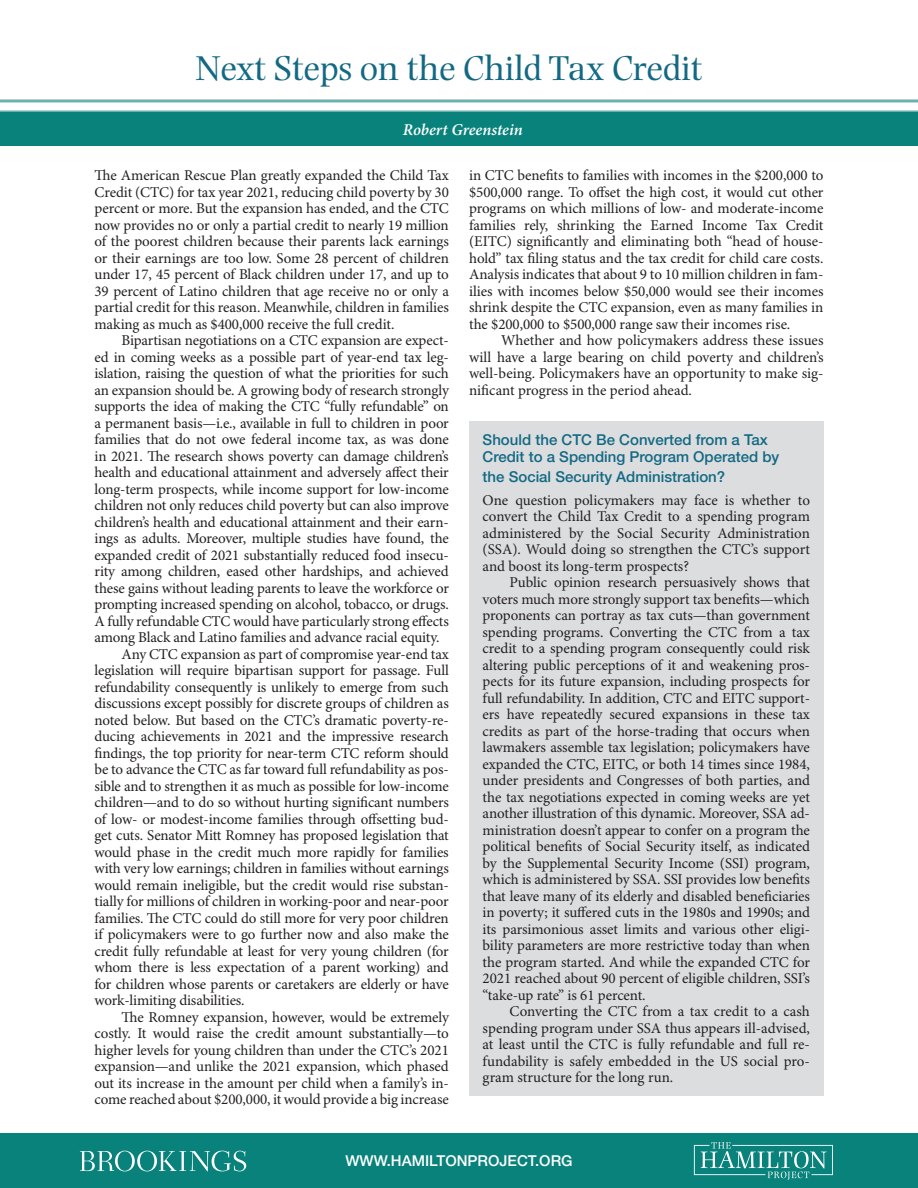
<style>
.page{position:relative;width:918px;height:1188px;background:#fff}
.page>*{position:absolute;margin:0;border:0;box-sizing:border-box;transform-origin:0 0}
.t1{font:36px "Photina MT Std";color:#136983}
.t2{font:italic 600 16.5px "Minion Pro";letter-spacing:-.005em;color:#fff}
.t3{font:15px/16.5px "Minion Pro";letter-spacing:-.01em;color:#231f20;text-align:justify}
.t4{font:500 15px/16.5px "Helvetica Neue LT Std";color:#136983}
.t5{font:500 15px "Helvetica Neue LT Std";color:#fff}
</style>
<div class="page">
<div style="left:0;top:1133px;width:918px;height:55px;background:#08827a"></div>
<svg style="left:694px;top:1142px;width:139px;height:38px"></svg>
<svg style="left:80px;top:1151px;width:166px;height:20px"></svg>
<div style="left:0;top:111px;width:918px;height:35px;background:#08827b"></div>
<hr style="left:0;top:99px;width:918px;height:3px;background:#6cb0af">
<hr style="left:0;top:110px;width:918px;height:2px;background:#6cb0af">
<div style="left:469px;top:421px;width:355px;height:675px;background:#dcdddf"></div>
<h1 class="t1" style="left:195px;top:48px;width:509px">Next Steps on the Child Tax Credit</h1>
<p class="t2" style="left:403px;top:119px;width:121px">Robert Greenstein</p>
<p class="t3" style="left:94px;top:168px;width:356px">The American Rescue Plan greatly expanded the Child Tax Credit (CTC) for tax year 2021, reducing child poverty by 30 percent or more. But the expansion has ended, and the CTC now provides no or only a partial credit to nearly 19 million of the poorest children because their parents lack earnings or their earnings are too low. Some 28 percent of children under 17, 45 percent of Black children under 17, and up to 39 percent of Latino children that age receive no or only a partial credit for this reason. Meanwhile, children in families making as much as $400,000 receive the full credit.</p>
<p class="t3" style="left:122px;top:333px;width:329px">Bipartisan negotiations on a CTC expansion are expect-</p>
<p class="t3" style="left:94px;top:349px;width:356px">ed in coming weeks as a possible part of year-end tax leg-</p>
<p class="t3" style="left:94px;top:366px;width:356px">islation, raising the question of what the priorities for such</p>
<p class="t3" style="left:94px;top:382px;width:356px">an expansion should be. A growing body of research strongly</p>
<p class="t3" style="left:94px;top:399px;width:356px">supports the idea of making the CTC “fully refundable” on</p>
<p class="t3" style="left:94px;top:415px;width:356px">a permanent basis—i.e., available in full to children in poor</p>
<p class="t3" style="left:94px;top:432px;width:356px">families that do not owe federal income tax, as was done</p>
<p class="t3" style="left:94px;top:448px;width:356px">in 2021. The research shows poverty can damage children’s</p>
<p class="t3" style="left:94px;top:465px;width:356px">health and educational attainment and adversely affect their</p>
<p class="t3" style="left:94px;top:481px;width:356px">long-term prospects, while income support for low-income</p>
<p class="t3" style="left:94px;top:498px;width:356px">children not only reduces child poverty but can also improve</p>
<p class="t3" style="left:94px;top:514px;width:356px">children’s health and educational attainment and their earn-</p>
<p class="t3" style="left:94px;top:531px;width:356px">ings as adults. Moreover, multiple studies have found, the</p>
<p class="t3" style="left:94px;top:547px;width:356px">expanded credit of 2021 substantially reduced food insecu-</p>
<p class="t3" style="left:94px;top:564px;width:356px">rity among children, eased other hardships, and achieved</p>
<p class="t3" style="left:94px;top:580px;width:356px">these gains without leading parents to leave the workforce or</p>
<p class="t3" style="left:94px;top:597px;width:356px">prompting increased spending on alcohol, tobacco, or drugs.</p>
<p class="t3" style="left:94px;top:613px;width:356px">A fully refundable CTC would have particularly strong effects</p>
<p class="t3" style="left:94px;top:630px;width:346px">among Black and Latino families and advance racial equity.</p>
<p class="t3" style="left:122px;top:646px;width:329px">Any CTC expansion as part of compromise year-end tax</p>
<p class="t3" style="left:94px;top:663px;width:356px">legislation will require bipartisan support for passage. Full</p>
<p class="t3" style="left:94px;top:679px;width:356px">refundability consequently is unlikely to emerge from such</p>
<p class="t3" style="left:94px;top:696px;width:356px">discussions except possibly for discrete groups of children as</p>
<p class="t3" style="left:94px;top:712px;width:356px">noted below. But based on the CTC’s dramatic poverty-re-</p>
<p class="t3" style="left:94px;top:729px;width:356px">ducing achievements in 2021 and the impressive research</p>
<p class="t3" style="left:94px;top:745px;width:356px">findings, the top priority for near-term CTC reform should</p>
<p class="t3" style="left:94px;top:762px;width:356px">be to advance the CTC as far toward full refundability as pos-</p>
<p class="t3" style="left:94px;top:778px;width:356px">sible and to strengthen it as much as possible for low-income</p>
<p class="t3" style="left:94px;top:795px;width:356px">children—and to do so without hurting significant numbers</p>
<p class="t3" style="left:94px;top:811px;width:356px">of low- or modest-income families through offsetting bud-</p>
<p class="t3" style="left:94px;top:828px;width:356px">get cuts. Senator Mitt Romney has proposed legislation that</p>
<p class="t3" style="left:94px;top:844px;width:356px">would phase in the credit much more rapidly for families</p>
<p class="t3" style="left:94px;top:861px;width:356px">with very low earnings; children in families without earnings</p>
<p class="t3" style="left:94px;top:877px;width:356px">would remain ineligible, but the credit would rise substan-</p>
<p class="t3" style="left:94px;top:894px;width:356px">tially for millions of children in working-poor and near-poor</p>
<p class="t3" style="left:94px;top:910px;width:356px">families. The CTC could do still more for very poor children</p>
<p class="t3" style="left:94px;top:927px;width:356px">if policymakers were to go further now and also make the</p>
<p class="t3" style="left:94px;top:943px;width:356px">credit fully refundable at least for very young children (for</p>
<p class="t3" style="left:94px;top:960px;width:356px">whom there is less expectation of a parent working) and</p>
<p class="t3" style="left:94px;top:976px;width:356px">for children whose parents or caretakers are elderly or have</p>
<p class="t3" style="left:94px;top:993px;width:152px">work-limiting disabilities.</p>
<p class="t3" style="left:122px;top:1009px;width:329px">The Romney expansion, however, would be extremely</p>
<p class="t3" style="left:94px;top:1026px;width:356px">costly. It would raise the credit amount substantially—to</p>
<p class="t3" style="left:94px;top:1042px;width:356px">higher levels for young children than under the CTC’s 2021</p>
<p class="t3" style="left:94px;top:1059px;width:356px">expansion—and unlike the 2021 expansion, which phased</p>
<p class="t3" style="left:94px;top:1075px;width:356px">out its increase in the amount per child when a family’s in-</p>
<p class="t3" style="left:94px;top:1092px;width:356px">come reached about $200,000, it would provide a big increase</p>
<p class="t3" style="left:469px;top:168px;width:356px">in CTC benefits to families with incomes in the $200,000 to $500,000 range. To offset the high cost, it would cut other programs on which millions of low- and moderate-income families rely, shrinking the Earned Income Tax Credit (EITC) significantly and eliminating both “head of house&shy;hold” tax filing status and the tax credit for child care costs.<br>Analysis indicates that about 9 to 10 million children in fam&shy;ilies with incomes below $50,000 would see their incomes shrink despite the CTC expansion, even as many families in the $200,000 to $500,000 range saw their incomes rise.</p>
<p class="t3" style="left:469px;top:333px;width:356px;text-indent:32px">Whether and how policymakers address these issues will have a large bearing on child poverty and children’s well-being. Policymakers have an opportunity to make sig&shy;nificant progress in the period ahead.</p>
<p class="t4" style="left:483px;top:432px;width:298px">Should the CTC Be Converted from a Tax<br>Credit to a Spending Program Operated by</p>
<p class="t4" style="left:483px;top:468px;width:244px">the Social Security Administration?</p>
<p class="t3" style="left:483px;top:493px;width:329px">One question policymakers may face is whether to convert the Child Tax Credit to a spending program administered by the Social Security Administration (SSA). Would doing so strengthen the CTC’s support and boost its long-term prospects?</p>
<p class="t3" style="left:483px;top:575px;width:329px;text-indent:27px">Public opinion research persuasively shows that voters much more strongly support tax benefits—which proponents can portray as tax cuts—than government spending programs. Converting the CTC from a tax credit to a spending program consequently could risk altering public perceptions of it and weakening pros&shy;pects for its future expansion, including prospects for full refundability. In addition, CTC and EITC support&shy;ers have repeatedly secured expansions in these tax credits as part of the horse-trading that occurs when lawmakers assemble tax legislation; policymakers have expanded the CTC, EITC, or both 14 times since 1984, under presidents and Congresses of both parties, and the tax negotiations expected in coming weeks are yet another illustration of this dynamic. Moreover, SSA ad&shy;ministration doesn’t appear to confer on a program the political benefits of Social Security itself, as indicated by the Supplemental Security Income (SSI) program, which is administered by SSA. SSI provides low benefits that leave many of its elderly and disabled beneficiaries in poverty; it suffered cuts in the 1980s and 1990s; and its parsimonious asset limits and various other eligi&shy;bility parameters are more restrictive today than when the program started. And while the expanded CTC for 2021 reached about 90 percent of eligible children, SSI’s “take-up rate” is 61 percent.</p>
<p class="t3" style="left:483px;top:1004px;width:329px;text-indent:27px">Converting the CTC from a tax credit to a cash spending program under SSA thus appears ill-advised, at least until the CTC is fully refundable and full re&shy;fundability is safely embedded in the US social pro&shy;gram structure for the long run.</p>
<p class="t5" style="left:345px;top:1152px;width:229px">WWW.HAMILTONPROJECT.ORG</p>
</div>
